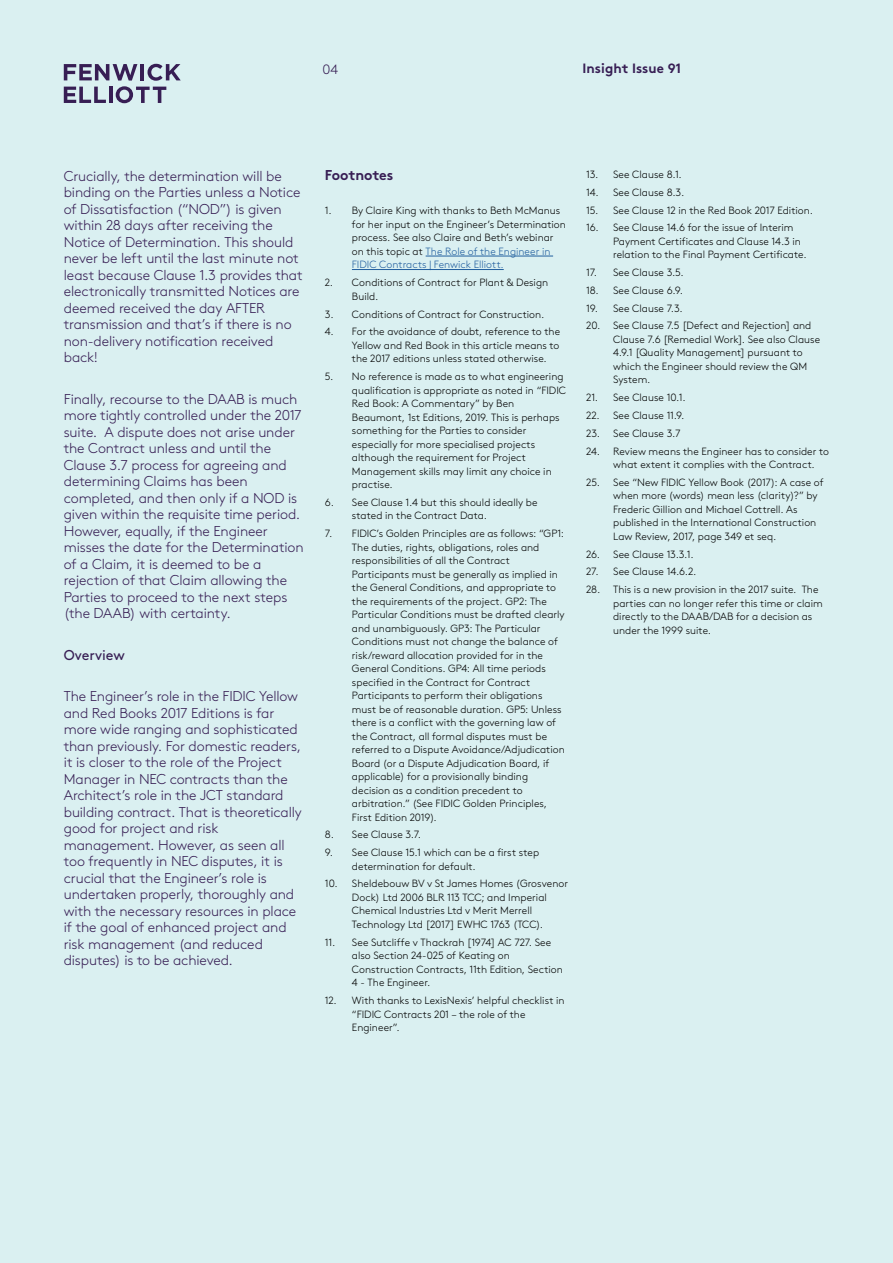
<style>
.page{position:relative;width:893px;height:1263px;background:#daf0f1}
.page>*{position:absolute;margin:0;border:0;box-sizing:border-box;transform-origin:0 0}
.t1{font:300 14.25px/16.5px "Brown";letter-spacing:-.01em;color:#371e54}
.t2{font:700 14.25px "Brown";letter-spacing:-.005em;color:#371e54}
.t3{font:14.25px "Brown";letter-spacing:-.005em;color:#371e54}
.t4{font:700 13.5px "Brown";color:#371e54}
.t5{font:300 13.5px "Brown";color:#371e54}
.t6{font:300 10.5px/13.5px "Brown";letter-spacing:.005em;color:#000}
.s1{color:#215e9e}
</style>
<div class="page">
<svg style="left:64px;top:64px;width:117px;height:39px"></svg>
<hr style="left:426px;top:256px;width:127px;height:1px;background:#215e9e">
<hr style="left:352px;top:269px;width:152px;height:1px;background:#215e9e">
<p class="t5" style="left:323px;top:59px;width:17px">04</p>
<p class="t4" style="left:583px;top:58px;width:100px">Insight Issue 91</p>
<p class="t1" style="left:64px;top:167px;width:241px">Crucially, the determination will be binding on the Parties unless a Notice of Dissatisfaction (“NOD”) is given within 28 days after receiving the Notice of Determination. This should never be left until the last minute not least because Clause 1.3 provides that electronically transmitted Notices are deemed received the day AFTER transmission and that’s if there is no non-delivery notification received back!</p>
<p class="t1" style="left:64px;top:390px;width:241px">Finally, recourse to the DAAB is much more tightly controlled under the 2017 suite. A dispute does not arise under the Contract unless and until the Clause 3.7 process for agreeing and determining Claims has been completed, and then only if a NOD is given within the requisite time period.<br>However, equally, if the Engineer misses the date for the Determination of a Claim, it is deemed to be a rejection of that Claim allowing the Parties to proceed to the next steps (the DAAB) with certainty.</p>
<h1 class="t3" style="left:64px;top:644px;width:63px">Overview</h1>
<p class="t1" style="left:64px;top:687px;width:240px">The Engineer’s role in the FIDIC Yellow and Red Books 2017 Editions is far more wide ranging and sophisticated than previously. For domestic readers, it is closer to the role of the Project Manager in NEC contracts than the Architect’s role in the JCT standard building contract. That is theoretically good for project and risk management. However, as seen all too frequently in NEC disputes, it is crucial that the Engineer’s role is undertaken properly, thoroughly and with the necessary resources in place if the goal of enhanced project and risk management (and reduced disputes) is to be achieved.</p>
<h1 class="t2" style="left:325px;top:164px;width:70px">Footnotes</h1>
<p class="t6" style="left:352px;top:203px;width:216px;text-indent:-27px">1. By Claire King with thanks to Beth McManus for her input on the Engineer’s Determination process. See also Claire and Beth’s webinar on this topic at <span class="s1">The Role of the Engineer in FIDIC Contracts | Fenwick Elliott.</span></p>
<p class="t6" style="left:352px;top:275px;width:198px;text-indent:-27px">2. Conditions of Contract for Plant &amp; Design<br>Build.</p>
<p class="t6" style="left:325px;top:306px;width:221px">3. Conditions of Contract for Construction.</p>
<p class="t6" style="left:352px;top:324px;width:210px;text-align:justify;text-indent:-27px">4. For the avoidance of doubt, reference to the Yellow and Red Book in this article means to the 2017 editions unless stated otherwise.</p>
<p class="t6" style="left:352px;top:369px;width:216px;text-indent:-27px">5. No reference is made as to what engineering qualification is appropriate as noted in “FIDIC Red Book: A Commentary” by Ben Beaumont, 1st Editions, 2019. This is perhaps something for the Parties to consider especially for more specialised projects although the requirement for Project Management skills may limit any choice in practise.</p>
<p class="t6" style="left:352px;top:495px;width:187px;text-indent:-27px">6. See Clause 1.4 but this should ideally be stated in the Contract Data.</p>
<p class="t6" style="left:352px;top:526px;width:214px;text-indent:-27px">7. FIDIC’s Golden Principles are as follows: “GP1:<br>The duties, rights, obligations, roles and responsibilities of all the Contract Participants must be generally as implied in the General Conditions, and appropriate to the requirements of the project. GP2: The Particular Conditions must be drafted clearly and unambiguously. GP3: The Particular Conditions must not change the balance of risk/reward allocation provided for in the General Conditions. GP4: All time periods specified in the Contract for Contract Participants to perform their obligations must be of reasonable duration. GP5: Unless there is a conflict with the governing law of the Contract, all formal disputes must be referred to a Dispute Avoidance/Adjudication Board (or a Dispute Adjudication Board, if applicable) for a provisionally binding decision as a condition precedent to arbitration.” (See FIDIC Golden Principles, First Edition 2019).</p>
<p class="t6" style="left:325px;top:827px;width:98px">8. See Clause 3.7.</p>
<p class="t6" style="left:352px;top:845px;width:189px;text-indent:-27px">9. See Clause 15.1 which can be a first step determination for default.</p>
<p class="t6" style="left:352px;top:876px;width:218px;text-indent:-27px">10. Sheldebouw BV v St James Homes (Grosvenor Dock) Ltd 2006 BLR 113 TCC; and Imperial Chemical Industries Ltd v Merit Merrell Technology Ltd [2017] EWHC 1763 (TCC).</p>
<p class="t6" style="left:352px;top:934px;width:212px;text-indent:-27px">11. See Sutcliffe v Thackrah [1974] AC 727. See also Section 24-025 of Keating on Construction Contracts, 11th Edition, Section 4 - The Engineer.</p>
<p class="t6" style="left:352px;top:993px;width:214px;text-indent:-27px">12. With thanks to LexisNexis’ helpful checklist in “FIDIC Contracts 201 – the role of the<br>Engineer”.</p>
<p class="t6" style="left:586px;top:167px;width:97px">13. See Clause 8.1.</p>
<p class="t6" style="left:586px;top:185px;width:100px">14. See Clause 8.3.</p>
<p class="t6" style="left:586px;top:203px;width:228px">15. See Clause 12 in the Red Book 2017 Edition.</p>
<p class="t6" style="left:613px;top:220px;width:195px;text-indent:-27px">16. See Clause 14.6 for the issue of Interim<br>Payment Certificates and Clause 14.3 in relation to the Final Payment Certificate.</p>
<p class="t6" style="left:586px;top:265px;width:99px">17. See Clause 3.5.</p>
<p class="t6" style="left:586px;top:283px;width:98px">18. See Clause 6.9.</p>
<p class="t6" style="left:586px;top:301px;width:98px">19. See Clause 7.3.</p>
<p class="t6" style="left:613px;top:318px;width:208px;text-indent:-27px">20. See Clause 7.5 [Defect and Rejection] and Clause 7.6 [Remedial Work]. See also Clause 4.9.1 [Quality Management] pursuant to which the Engineer should review the QM System.</p>
<p class="t6" style="left:586px;top:390px;width:101px">21. See Clause 10.1.</p>
<p class="t6" style="left:586px;top:408px;width:100px">22. See Clause 11.9.</p>
<p class="t6" style="left:586px;top:426px;width:96px">23. See Clause 3.7</p>
<p class="t6" style="left:613px;top:443px;width:217px;text-indent:-27px">24. Review means the Engineer has to consider to what extent it complies with the Contract.</p>
<p class="t6" style="left:613px;top:475px;width:212px;text-indent:-27px">25. See “New FIDIC Yellow Book (2017): A case of when more (words) mean less (clarity)?” by Frederic Gillion and Michael Cottrell. As published in the International Construction Law Review, 2017, page 349 et seq.</p>
<p class="t6" style="left:586px;top:546px;width:109px">26. See Clause 13.3.1.</p>
<p class="t6" style="left:586px;top:564px;width:112px">27. See Clause 14.6.2.</p>
<p class="t6" style="left:613px;top:582px;width:211px;text-indent:-27px">28. This is a new provision in the 2017 suite. The parties can no longer refer this time or claim directly to the DAAB/DAB for a decision as under the 1999 suite.</p>
</div>
